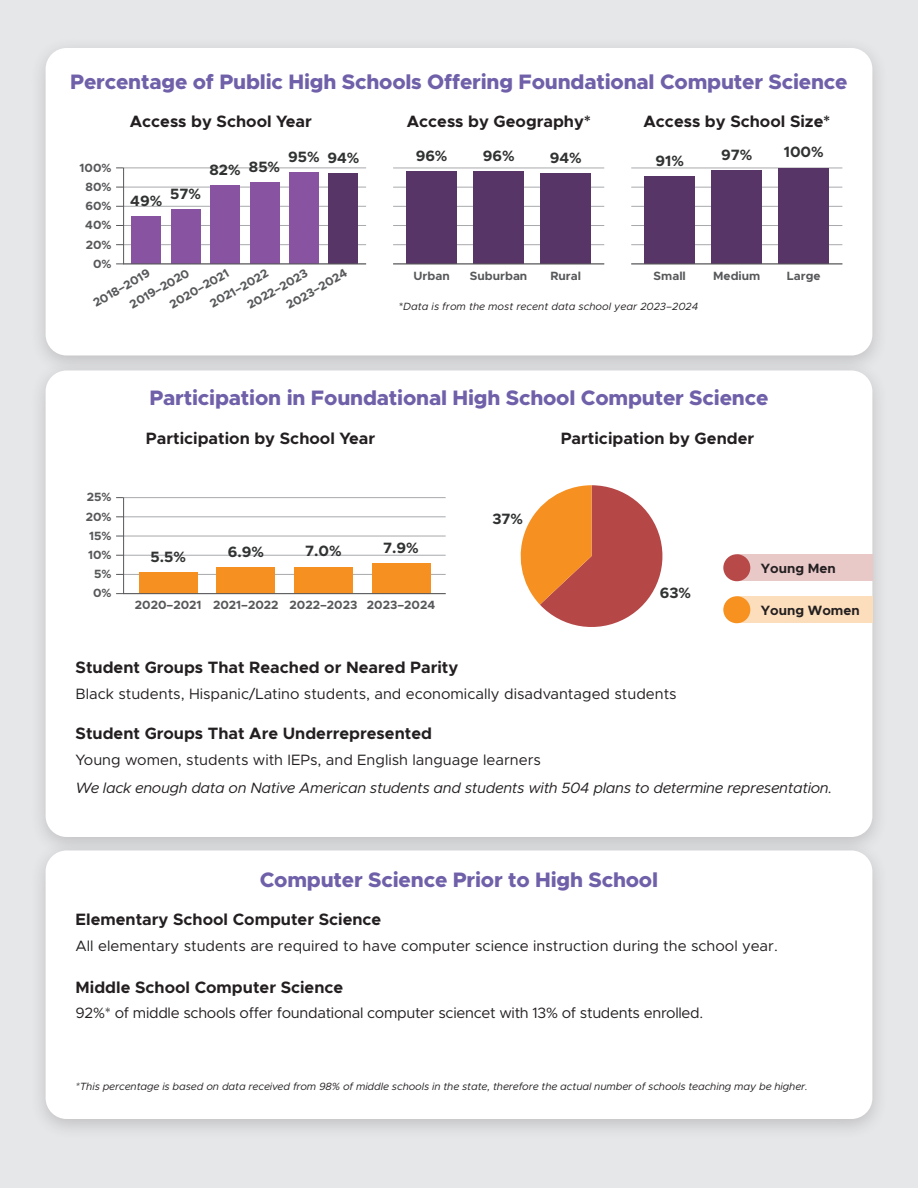
<style>
.page{position:relative;width:918px;height:1188px;background:#e6e7e9}
.page>*{position:absolute;margin:0;border:0;box-sizing:border-box;transform-origin:0 0}
.t1{font:800 21px "Metropolis";letter-spacing:-.01em;color:#6f60a9}
.t2{font:700 16.5px "Metropolis";color:#231f20}
.t3{font:15px "Metropolis";color:#231f20}
.t4{font:italic 15px "Metropolis";letter-spacing:-.02em;color:#231f20}
.t5{font:15px "Metropolis";letter-spacing:-.02em;color:#231f20}
.t6{font:700 15px "Metropolis";color:#313232}
.t7{font:700 13.5px "Metropolis";color:#231f20}
.t8{font:700 12px "Metropolis";color:#57585a}
.t9{font:italic 10.5px "Metropolis";letter-spacing:-.01em;color:#231f20}
.s1{font-weight:500;font-style:normal}
</style>
<div class="page">
<div style="left:29px;top:36px;width:860px;height:341px;background:#231f20;opacity:.2"></div>
<div style="left:46px;top:48px;width:826px;height:308px;background:#fff;border-radius:21px"></div>
<div style="left:29px;top:358px;width:860px;height:500px;background:#dadbdd"></div>
<div style="left:46px;top:370px;width:826px;height:467px;background:#fff;border-radius:21px"></div>
<div style="left:29px;top:838px;width:860px;height:302px;background:#231f20;opacity:.2"></div>
<div style="left:46px;top:850px;width:826px;height:269px;background:#fff;border-radius:21px"></div>
<hr style="left:124px;top:244px;width:242px;height:1px;background:#a8a9ad">
<hr style="left:124px;top:225px;width:242px;height:1px;background:#a8a9ad">
<hr style="left:124px;top:206px;width:242px;height:1px;background:#a8a9ad">
<hr style="left:124px;top:187px;width:242px;height:1px;background:#a8a9ad">
<hr style="left:124px;top:168px;width:242px;height:1px;background:#a8a9ad">
<div style="left:131px;top:217px;width:30px;height:47px;background:#8853a1"></div>
<div style="left:171px;top:209px;width:29px;height:55px;background:#8853a1"></div>
<div style="left:210px;top:185px;width:30px;height:79px;background:#8853a1"></div>
<div style="left:250px;top:182px;width:29px;height:82px;background:#8853a1"></div>
<div style="left:289px;top:173px;width:30px;height:91px;background:#8853a1"></div>
<div style="left:329px;top:174px;width:29px;height:90px;background:#573566"></div>
<hr style="left:123px;top:168px;width:1px;height:96px;background:#57585a">
<hr style="left:123px;top:264px;width:243px;height:1px;background:#57585a">
<hr style="left:393px;top:244px;width:211px;height:1px;background:#a8a9ad">
<hr style="left:393px;top:225px;width:211px;height:1px;background:#a8a9ad">
<hr style="left:393px;top:206px;width:211px;height:1px;background:#a8a9ad">
<hr style="left:393px;top:187px;width:211px;height:1px;background:#a8a9ad">
<hr style="left:393px;top:168px;width:211px;height:1px;background:#a8a9ad">
<div style="left:407px;top:172px;width:50px;height:92px;background:#573566"></div>
<div style="left:474px;top:172px;width:50px;height:92px;background:#573566"></div>
<div style="left:541px;top:174px;width:50px;height:90px;background:#573566"></div>
<hr style="left:393px;top:264px;width:211px;height:1px;background:#57585a">
<hr style="left:631px;top:244px;width:211px;height:1px;background:#a8a9ad">
<hr style="left:631px;top:225px;width:211px;height:1px;background:#a8a9ad">
<hr style="left:631px;top:206px;width:211px;height:1px;background:#a8a9ad">
<hr style="left:631px;top:187px;width:211px;height:1px;background:#a8a9ad">
<hr style="left:631px;top:168px;width:211px;height:1px;background:#a8a9ad">
<div style="left:645px;top:177px;width:50px;height:87px;background:#573566"></div>
<div style="left:712px;top:171px;width:50px;height:93px;background:#573566"></div>
<div style="left:779px;top:168px;width:50px;height:96px;background:#573566"></div>
<hr style="left:631px;top:264px;width:211px;height:1px;background:#57585a">
<svg style="left:520px;top:485px;width:143px;height:142px"></svg>
<hr style="left:124px;top:574px;width:322px;height:1px;background:#a8a9ad">
<hr style="left:124px;top:555px;width:322px;height:1px;background:#a8a9ad">
<hr style="left:124px;top:536px;width:322px;height:1px;background:#a8a9ad">
<hr style="left:124px;top:517px;width:322px;height:1px;background:#a8a9ad">
<hr style="left:124px;top:497px;width:322px;height:1px;background:#a8a9ad">
<div style="left:139px;top:573px;width:58px;height:21px;background:#f69020"></div>
<div style="left:217px;top:567px;width:58px;height:27px;background:#f69020"></div>
<div style="left:294px;top:567px;width:59px;height:27px;background:#f69020"></div>
<div style="left:372px;top:563px;width:58px;height:31px;background:#f69020"></div>
<hr style="left:123px;top:498px;width:1px;height:96px;background:#57585a">
<hr style="left:123px;top:593px;width:323px;height:1px;background:#57585a">
<div style="left:737px;top:554px;width:136px;height:27px;background:#e9c8c8"></div>
<div style="left:737px;top:596px;width:136px;height:27px;background:#fddebc"></div>
<div style="left:723px;top:554px;width:27px;height:27px;background:#b74948;border-radius:50%"></div>
<div style="left:723px;top:596px;width:27px;height:27px;background:#f79120;border-radius:50%"></div>
<p class="t1" style="left:70px;top:68px;width:779px">Percentage of Public High Schools Offering Foundational Computer Science</p>
<p class="t8" style="left:80px;top:160px;width:33px">100%</p>
<p class="t8" style="left:86px;top:179px;width:28px">80%</p>
<p class="t8" style="left:85px;top:198px;width:28px">60%</p>
<p class="t8" style="left:85px;top:218px;width:28px">40%</p>
<p class="t8" style="left:86px;top:237px;width:27px">20%</p>
<p class="t2" style="left:130px;top:111px;width:184px">Access by School Year</p>
<p class="t2" style="left:407px;top:111px;width:185px">Access by Geography*</p>
<p class="t2" style="left:644px;top:111px;width:188px">Access by School Size*</p>
<p class="t6" style="left:130px;top:192px;width:33px">49%</p>
<p class="t6" style="left:170px;top:184px;width:32px">57%</p>
<p class="t6" style="left:210px;top:159px;width:72px">82% 85%</p>
<p class="t6" style="left:288px;top:148px;width:73px">95% 94%</p>
<p class="t6" style="left:416px;top:147px;width:33px">96%</p>
<p class="t6" style="left:483px;top:147px;width:33px">96%</p>
<p class="t6" style="left:550px;top:149px;width:33px">94%</p>
<p class="t6" style="left:656px;top:151px;width:30px">91%</p>
<p class="t6" style="left:721px;top:146px;width:33px">97%</p>
<p class="t6" style="left:784px;top:143px;width:41px">100%</p>
<p class="t8" style="left:93px;top:256px;width:20px">0%</p>
<p class="t8" style="left:244px;top:299px;width:69px;rotate:-30deg">2022–2023</p>
<p class="t8" style="left:127px;top:299px;width:68px;rotate:-30deg">2019–2020</p>
<p class="t8" style="left:90px;top:297px;width:65px;rotate:-30deg">2018–2019</p>
<p class="t8" style="left:207px;top:298px;width:67px;rotate:-30deg">2021–2022</p>
<p class="t8" style="left:283px;top:299px;width:70px;rotate:-30deg">2023–2024</p>
<p class="t8" style="left:167px;top:299px;width:68px;rotate:-30deg">2020–2021</p>
<p class="t8" style="left:414px;top:268px;width:38px">Urban</p>
<p class="t8" style="left:470px;top:268px;width:59px">Suburban</p>
<p class="t8" style="left:550px;top:268px;width:32px">Rural</p>
<p class="t8" style="left:654px;top:268px;width:34px">Small</p>
<p class="t8" style="left:713px;top:268px;width:49px">Medium</p>
<p class="t8" style="left:787px;top:268px;width:35px">Large</p>
<p class="t9" style="left:399px;top:300px;width:301px"><span class="s1">*</span>Data is from the most recent data school year 2023–2024</p>
<p class="t1" style="left:149px;top:385px;width:621px">Participation in Foundational High School Computer Science</p>
<p class="t8" style="left:87px;top:490px;width:26px">25%</p>
<p class="t8" style="left:86px;top:509px;width:27px">20%</p>
<p class="t8" style="left:89px;top:528px;width:24px">15%</p>
<p class="t8" style="left:88px;top:547px;width:25px">10%</p>
<p class="t8" style="left:94px;top:567px;width:19px">5%</p>
<p class="t8" style="left:93px;top:586px;width:20px">0%</p>
<p class="t2" style="left:146px;top:427px;width:231px">Participation by School Year</p>
<p class="t2" style="left:561px;top:427px;width:195px">Participation by Gender</p>
<p class="t6" style="left:150px;top:547px;width:37px">5.5%</p>
<p class="t6" style="left:228px;top:542px;width:38px">6.9%</p>
<p class="t6" style="left:305px;top:542px;width:38px">7.0%</p>
<p class="t6" style="left:383px;top:538px;width:37px">7.9%</p>
<p class="t8" style="left:135px;top:598px;width:302px">2020–2021 2021–2022 2022–2023 2023–2024</p>
<p class="t6" style="left:492px;top:509px;width:32px">37%</p>
<p class="t6" style="left:660px;top:583px;width:33px">63%</p>
<p class="t7" style="left:761px;top:560px;width:77px">Young Men</p>
<p class="t7" style="left:761px;top:602px;width:100px">Young Women</p>
<p class="t2" style="left:76px;top:657px;width:384px">Student Groups That Reached or Neared Parity</p>
<p class="t3" style="left:76px;top:684px;width:603px">Black students, Hispanic/Latino students, and economically disadvantaged students</p>
<p class="t2" style="left:76px;top:723px;width:358px">Student Groups That Are Underrepresented</p>
<p class="t3" style="left:76px;top:750px;width:467px">Young women, students with IEPs, and English language learners</p>
<p class="t4" style="left:76px;top:779px;width:758px">We lack enough data on Native American students and students with 504 plans to determine representation.</p>
<p class="t1" style="left:260px;top:866px;width:400px">Computer Science Prior to High School</p>
<p class="t2" style="left:76px;top:909px;width:307px">Elementary School Computer Science</p>
<p class="t3" style="left:76px;top:936px;width:704px">All elementary students are required to have computer science instruction during the school year.</p>
<p class="t2" style="left:76px;top:976px;width:269px">Middle School Computer Science</p>
<p class="t5" style="left:76px;top:1004px;width:629px">92%* of middle schools offer foundational computer sciencet with 13% of students enrolled.</p>
<p class="t9" style="left:76px;top:1080px;width:734px">*This percentage is based on data received from 98% of middle schools in the state, therefore the actual number of schools teaching may be higher.</p>
</div>
